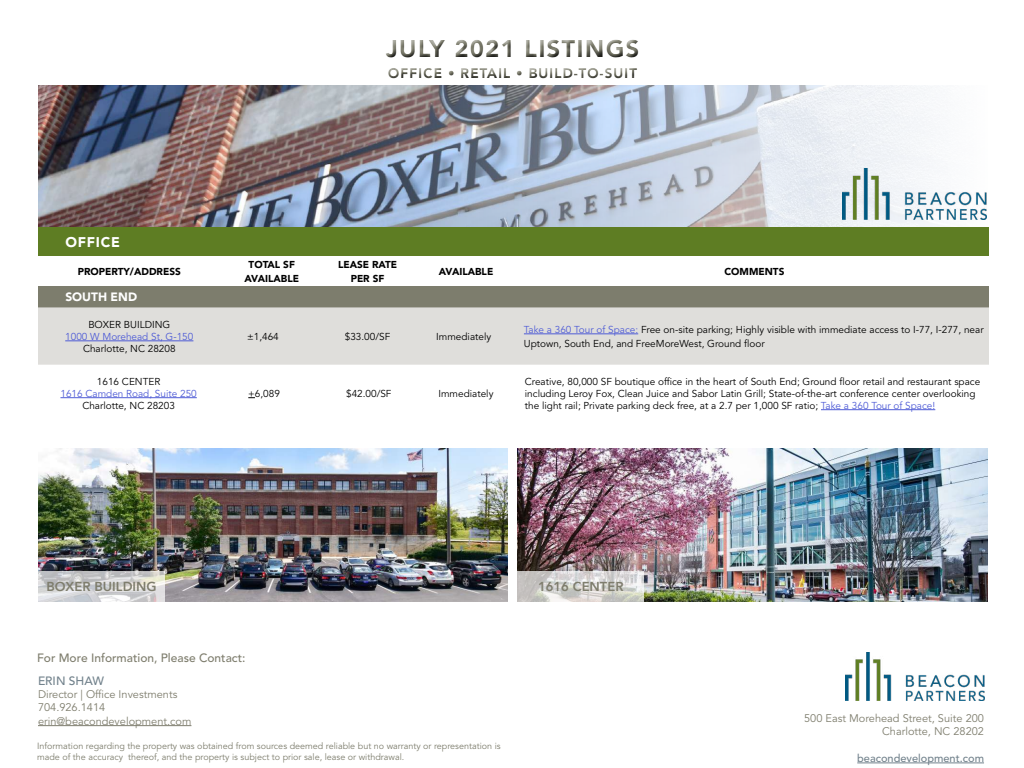
<style>
.page{position:relative;width:1024px;height:768px;background:#fff}
.page>*{position:absolute;margin:0;border:0;box-sizing:border-box;transform-origin:0 0}
.t1{font:900 24px "Avenir LT Std";letter-spacing:.05em;color:#7d7d6d}
.t2{font:900 14px "Avenir LT Std";letter-spacing:.05em;color:#7d7d6d}
.t3{font:900 14px "Avenir LT Std";letter-spacing:.05em;color:#fff}
.t4{font:800 13px "Avenir LT";color:#7e7d6d}
.t5{font:500 12px "Avenir LT Std";color:#7e7d6d}
.t6{font:900 12px "Avenir LT Std";color:#fff}
.t7{font:500 12px "Avenir LT Std";color:#72828c}
.t8{font:11px/13.2px "Avenir LT Std";color:#7e7d6d;text-align:right}
.t9{font:500 11px "Avenir LT Std";color:#72828c}
.t10{font:10px/12px "Avenir LT Std";color:#000}
.t11{font:900 10px/14px "Avenir LT Std";color:#000;text-align:center}
.t12{font:10px "Avenir LT Std";color:#4f5cd6}
.t13{font:9px/10.8px "Avenir LT Std";color:#7d7d6d}
.s1{color:#4f5cd6}
</style>
<div class="page">
<img style="left:38px;top:86px;width:948px;height:141px">
<div style="left:380px;top:35px;width:266px;height:50px;background:#000;opacity:.75"></div>
<img style="left:845px;top:652px;width:140px;height:49px">
<hr style="left:857px;top:763px;width:127px;height:1px;background:#72828c">
<svg style="left:60px;top:398px;width:876px;height:13px"></svg>
<hr style="left:60px;top:397px;width:137px;height:1px;background:#4f5cd6">
<hr style="left:821px;top:409px;width:114px;height:1px;background:#4f5cd6">
<div style="left:38px;top:227px;width:951px;height:29px;background:#5e7d23"></div>
<div style="left:38px;top:286px;width:951px;height:21px;background:#7d7d6d"></div>
<div style="left:38px;top:307px;width:951px;height:58px;background:#dfdedb"></div>
<hr style="left:65px;top:341px;width:128px;height:1px;background:#4f5cd6">
<hr style="left:524px;top:334px;width:114px;height:1px;background:#4f5cd6">
<hr style="left:38px;top:725px;width:153px;height:1px;background:#7e7d6d">
<img style="left:38px;top:449px;width:470px;height:153px">
<img style="left:517px;top:449px;width:471px;height:153px">
<svg style="left:38px;top:571px;width:127px;height:31px;background:#d4d4d5"></svg>
<svg style="left:517px;top:571px;width:127px;height:31px;background:#d4d3d0"></svg>
<img style="left:842px;top:169px;width:145px;height:50px">
<h1 class="t1" style="left:386px;top:34px;width:255px">JULY 2021 LISTINGS</h1>
<h2 class="t2" style="left:388px;top:64px;width:251px">OFFICE • RETAIL • BUILD-TO-SUIT</h2>
<h2 class="t3" style="left:66px;top:233px;width:56px">OFFICE</h2>
<p class="t11" style="left:78px;top:264px;width:105px">PROPERTY/ADDRESS</p>
<p class="t11" style="left:245px;top:257px;width:56px">TOTAL SF<br>AVAILABLE</p>
<p class="t11" style="left:338px;top:257px;width:61px">LEASE RATE<br>PER SF</p>
<p class="t11" style="left:439px;top:264px;width:56px">AVAILABLE</p>
<p class="t11" style="left:724px;top:264px;width:61px">COMMENTS</p>
<p class="t6" style="left:65px;top:290px;width:73px">SOUTH END</p>
<p class="t10" style="left:88px;top:319px;width:83px">BOXER BUILDING</p>
<p class="t12" style="left:65px;top:331px;width:130px">1000 W Morehead St, G-150</p>
<p class="t10" style="left:83px;top:343px;width:94px">Charlotte, NC 28208</p>
<p class="t10" style="left:247px;top:331px;width:33px">±1,464</p>
<p class="t10" style="left:345px;top:331px;width:47px">$33.00/SF</p>
<p class="t10" style="left:436px;top:331px;width:57px">Immediately</p>
<p class="t10" style="left:524px;top:323px;width:461px;line-height:14px"><span class="s1">Take a 360 Tour of Space:</span> Free on-site parking; Highly visible with immediate access to I-77, I-277, near<br>Uptown, South End, and FreeMoreWest, Ground floor</p>
<p class="t10" style="left:97px;top:376px;width:65px">1616 CENTER</p>
<p class="t12" style="left:60px;top:388px;width:138px">1616 Camden Road, Suite 250</p>
<p class="t10" style="left:82px;top:400px;width:94px">Charlotte, NC 28203</p>
<p class="t10" style="left:248px;top:388px;width:33px">+6,089</p>
<p class="t10" style="left:346px;top:388px;width:47px">$42.00/SF</p>
<p class="t10" style="left:438px;top:388px;width:57px">Immediately</p>
<p class="t10" style="left:525px;top:376px;width:457px">Creative, 80,000 SF boutique office in the heart of South End; Ground floor retail and restaurant space including Leroy Fox, Clean Juice and Sabor Latin Grill; State-of-the-art conference center overlooking the light rail; Private parking deck free, at a 2.7 per 1,000 SF ratio; <span class="s1">Take a 360 Tour of Space!</span></p>
<h3 class="t4" style="left:46px;top:578px;width:112px">BOXER BUILDING</h3>
<h3 class="t4" style="left:538px;top:578px;width:87px">1616 CENTER</h3>
<p class="t5" style="left:37px;top:651px;width:210px">For More Information, Please Contact:</p>
<p class="t7" style="left:38px;top:674px;width:68px">ERIN SHAW</p>
<p class="t8" style="left:38px;top:688px;width:155px;text-align:left">Director | Office Investments<br>704.926.1414 erin@beacondevelopment.com</p>
<p class="t13" style="left:37px;top:741px;width:465px">Information regarding the property was obtained from sources deemed reliable but no warranty or representation is made of the accuracy thereof, and the property is subject to prior sale, lease or withdrawal.</p>
<p class="t8" style="left:804px;top:712px;width:181px">500 East Morehead Street, Suite 200<br>Charlotte, NC 28202</p>
<p class="t9" style="left:857px;top:752px;width:128px">beacondevelopment.com</p>
</div>
